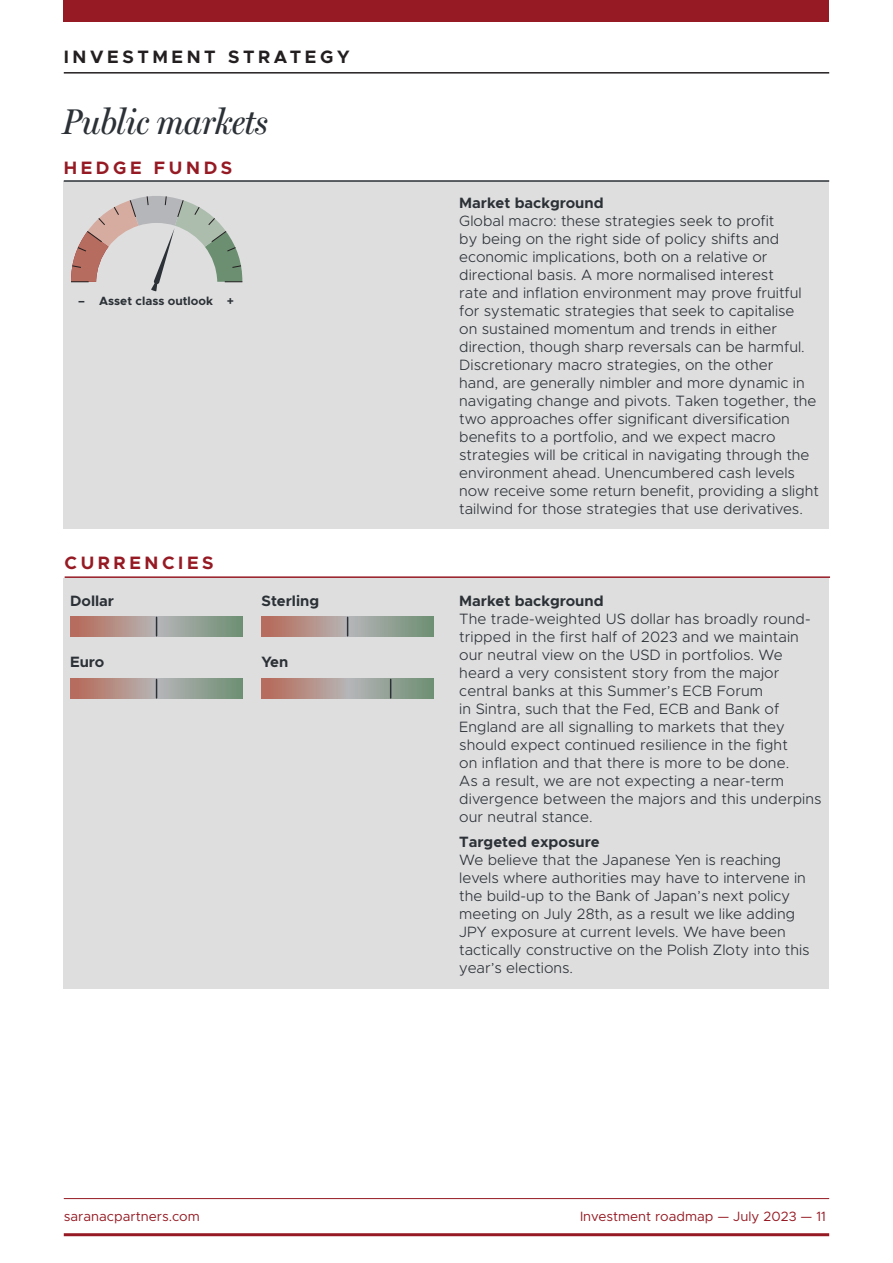
<style>
.page{position:relative;width:893px;height:1263px;background:#fff}
.page>*{position:absolute;margin:0;border:0;box-sizing:border-box;transform-origin:0 0}
.AA_dashboard_main_heading{font:italic 36px "Miller Headline";color:#2b3136}
.AA_dashboard_asset_class_head{font:700 18px "Metropolis";letter-spacing:.2em;color:#951a23}
.AA_dashboard_asset_class_head-2{font:700 18px "Metropolis";letter-spacing:.2em;color:#231f20}
.AA_dashboard_body_8_10{font:300 15px/18px "Metropolis";color:#2b3136}
.AA_dashboard_subhead{font:700 15px "Metropolis";color:#2b3136}
.AA_footer{font:13.5px "Metropolis";color:#951a23}
.AA_dashboard_subhead-2{font:700 12px "Metropolis";color:#2b3136}
</style>
<div class="page">
<hr style="left:64px;top:1233px;width:765px;height:3px;background:#951a23">
<hr style="left:64px;top:1198px;width:765px;height:1px;background:#951a23">
<hr style="left:64px;top:72px;width:765px;height:2px;background:#231f20">
<div style="left:64px;top:0;width:765px;height:21px;background:#951a23"></div>
<div style="left:64px;top:182px;width:765px;height:347px;background:#dededf"></div>
<hr style="left:64px;top:180px;width:765px;height:2px;background:#2b3136">
<svg style="left:71px;top:196px;width:172px;height:95px"></svg>
<div style="left:64px;top:578px;width:765px;height:410px;background:#dededf"></div>
<hr style="left:65px;top:576px;width:765px;height:2px;background:#951a23">
<svg style="left:261px;top:617px;width:173px;height:20px;background:#a3968c"></svg>
<svg style="left:347px;top:617px;width:1px;height:19px"></svg>
<svg style="left:70px;top:617px;width:172px;height:20px;background:#a3978c"></svg>
<svg style="left:156px;top:617px;width:1px;height:19px"></svg>
<svg style="left:261px;top:679px;width:173px;height:20px;background:#a3978c"></svg>
<svg style="left:390px;top:679px;width:1px;height:19px"></svg>
<svg style="left:70px;top:679px;width:172px;height:20px;background:#a3978c"></svg>
<svg style="left:156px;top:679px;width:1px;height:19px"></svg>
<p class="AA_dashboard_asset_class_head-2" style="left:64px;top:46px;width:287px">INVESTMENT STRATEGY</p>
<p class="AA_dashboard_main_heading" style="left:63px;top:100px;width:206px">Public markets</p>
<p class="AA_dashboard_asset_class_head" style="left:64px;top:156px;width:170px">HEDGE FUNDS</p>
<p class="AA_dashboard_subhead-2" style="left:78px;top:293px;width:157px">– Asset class outlook +</p>
<p class="AA_dashboard_asset_class_head" style="left:65px;top:552px;width:151px">CURRENCIES</p>
<p class="AA_dashboard_subhead" style="left:70px;top:591px;width:45px">Dollar</p>
<p class="AA_dashboard_subhead" style="left:70px;top:653px;width:36px">Euro</p>
<p class="AA_dashboard_subhead" style="left:261px;top:591px;width:59px">Sterling</p>
<p class="AA_dashboard_subhead" style="left:261px;top:653px;width:28px">Yen</p>
<p class="AA_dashboard_subhead" style="left:459px;top:193px;width:146px">Market background</p>
<p class="AA_dashboard_body_8_10" style="left:459px;top:212px;width:361px">Global macro: these strategies seek to profit<br>by being on the right side of policy shifts and economic implications, both on a relative or directional basis. A more normalised interest<br>rate and inflation environment may prove fruitful for systematic strategies that seek to capitalise<br>on sustained momentum and trends in either direction, though sharp reversals can be harmful.<br>Discretionary macro strategies, on the other<br>hand, are generally nimbler and more dynamic in navigating change and pivots. Taken together, the two approaches offer significant diversification benefits to a portfolio, and we expect macro strategies will be critical in navigating through the environment ahead. Unencumbered cash levels now receive some return benefit, providing a slight tailwind for those strategies that use derivatives.</p>
<p class="AA_dashboard_subhead" style="left:459px;top:591px;width:146px">Market background</p>
<p class="AA_dashboard_body_8_10" style="left:459px;top:610px;width:364px">The trade-weighted US dollar has broadly round&shy;tripped in the first half of 2023 and we maintain our neutral view on the USD in portfolios. We heard a very consistent story from the major central banks at this Summer’s ECB Forum<br>in Sintra, such that the Fed, ECB and Bank of England are all signalling to markets that they should expect continued resilience in the fight<br>on inflation and that there is more to be done.<br>As a result, we are not expecting a near-term divergence between the majors and this underpins our neutral stance.</p>
<p class="AA_dashboard_subhead" style="left:459px;top:833px;width:142px">Targeted exposure</p>
<p class="AA_dashboard_body_8_10" style="left:459px;top:851px;width:352px">We believe that the Japanese Yen is reaching levels where authorities may have to intervene in the build-up to the Bank of Japan’s next policy meeting on July 28th, as a result we like adding JPY exposure at current levels. We have been tactically constructive on the Polish Zloty into this year’s elections.</p>
<p class="AA_footer" style="left:64px;top:1207px;width:138px">saranacpartners.com</p>
<p class="AA_footer" style="left:580px;top:1207px;width:247px">Investment roadmap — July 2023 — 11</p>
</div>
